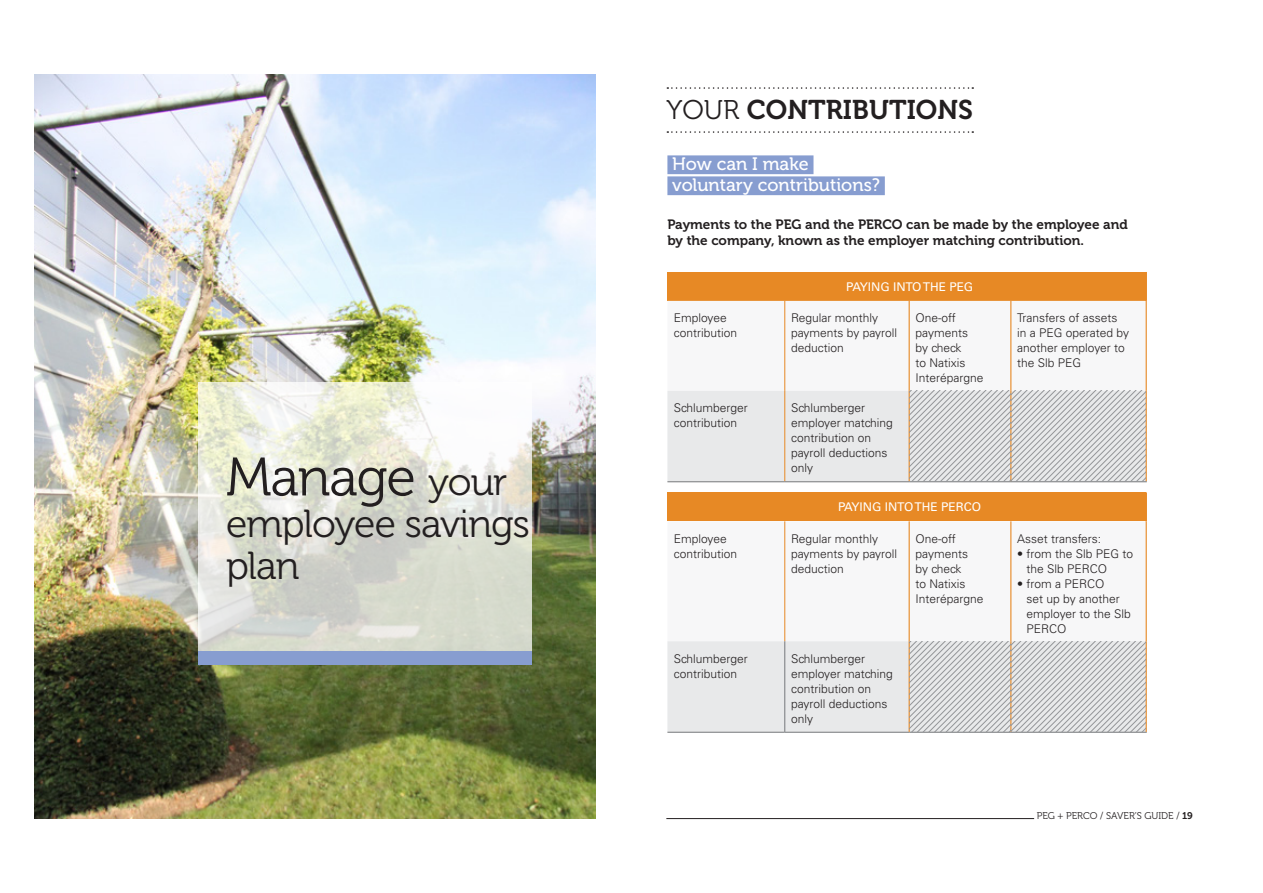
<style>
.page{position:relative;width:1263px;height:893px;background:#fff}
.page>*{position:absolute;margin:0;border:0;box-sizing:border-box;transform-origin:0 0}
.t1{font:54px "Museo 300";letter-spacing:-.025em;color:#231f20}
.t2{font:39px/42px "Museo 300";letter-spacing:-.025em;color:#231f20}
.T2{font:27px "Museo 700";color:#231f20}
.T3_-_chapitre_1{font:18px/21px "Museo 500";color:#fff}
.t3{font:13.5px/16.2px "Museo 700";color:#231f20}
.t4{font:300 12px/15px "Univers LT Std";color:#231f20}
.t5{font:12px "Univers LT Std";color:#fff}
.t6{font:9.75px "Museo 300";color:#231f20}
.s1{font-size:39px}
.s2{font-family:"Museo 300"}
.s3{font-family:"Museo 700"}
</style>
<div class="page">
<hr style="left:666px;top:818px;width:368px;height:1px;background:#231f20">
<img style="left:34px;top:74px;width:562px;height:745px">
<svg style="left:198px;top:383px;width:334px;height:269px"></svg>
<div style="left:198px;top:652px;width:334px;height:13px;background:#879dd0"></div>
<svg style="left:667px;top:87px;width:306px;height:2px"></svg>
<svg style="left:667px;top:131px;width:306px;height:2px"></svg>
<div style="left:667px;top:155px;width:146px;height:19px;background:#879dd0"></div>
<div style="left:667px;top:176px;width:218px;height:19px;background:#879dd0"></div>
<div style="left:667px;top:272px;width:479px;height:29px;background:#e78925"></div>
<hr style="left:1145px;top:272px;width:2px;height:29px;background:#e78925">
<hr style="left:1146px;top:301px;width:1px;height:90px;background:#e78925">
<hr style="left:1146px;top:391px;width:1px;height:90px;background:#e78925">
<hr style="left:1011px;top:481px;width:136px;height:1px;background:#76787b">
<svg style="left:667px;top:301px;width:479px;height:181px"></svg>
<div style="left:667px;top:492px;width:479px;height:29px;background:#e78925"></div>
<svg style="left:785px;top:521px;width:361px;height:120px"></svg>
<hr style="left:1145px;top:492px;width:2px;height:29px;background:#e78925">
<hr style="left:784px;top:521px;width:1px;height:120px;background:#e78925">
<hr style="left:785px;top:732px;width:124px;height:1px;background:#76787b">
<hr style="left:909px;top:732px;width:102px;height:1px;background:#76787b">
<hr style="left:1011px;top:732px;width:136px;height:1px;background:#76787b">
<hr style="left:909px;top:521px;width:1px;height:120px;background:#e78925">
<hr style="left:1010px;top:521px;width:1px;height:120px;background:#e78925">
<hr style="left:1146px;top:521px;width:1px;height:120px;background:#e78925">
<hr style="left:1146px;top:641px;width:1px;height:91px;background:#e78925">
<hr style="left:667px;top:732px;width:118px;height:1px;background:#76787b">
<svg style="left:667px;top:641px;width:479px;height:91px;background:#ddddde"></svg>
<p class="t1" style="left:226px;top:448px;width:283px">Manage <span class="s1">your</span></p>
<p class="t2" style="left:226px;top:504px;width:305px">employee savings plan</p>
<p class="T2" style="left:666px;top:94px;width:308px"><span class="s2">YOUR</span> CONTRIBUTIONS</p>
<p class="T3_-_chapitre_1" style="left:672px;top:154px;width:209px">How can I make voluntary contributions?</p>
<p class="t3" style="left:667px;top:216px;width:462px">Payments to the PEG and the PERCO can be made by the employee and by the company, known as the employer matching contribution.</p>
<p class="t5" style="left:846px;top:279px;width:128px">PAYING INTO THE PEG</p>
<p class="t4" style="left:674px;top:311px;width:65px">Employee contribution</p>
<p class="t4" style="left:791px;top:311px;width:107px">Regular monthly payments by payroll deduction</p>
<p class="t4" style="left:915px;top:311px;width:70px">One-off payments<br>by check<br>to Natixis<br>Interépargne</p>
<p class="t4" style="left:1017px;top:311px;width:113px">Transfers of assets in a PEG operated by another employer to the Slb PEG</p>
<p class="t4" style="left:674px;top:401px;width:76px">Schlumberger</p>
<p class="t4" style="left:674px;top:416px;width:65px">contribution</p>
<p class="t4" style="left:791px;top:401px;width:103px">Schlumberger employer matching contribution on payroll deductions only</p>
<p class="t5" style="left:838px;top:500px;width:145px">PAYING INTO THE PERCO</p>
<p class="t4" style="left:674px;top:531px;width:65px">Employee contribution</p>
<p class="t4" style="left:791px;top:531px;width:107px">Regular monthly payments by payroll deduction</p>
<p class="t4" style="left:915px;top:531px;width:70px">One-off payments<br>by check<br>to Natixis<br>Interépargne</p>
<p class="t4" style="left:1017px;top:531px;width:86px">Asset transfers:</p>
<p class="t4" style="left:1026px;top:546px;width:108px;text-indent:-9px">• from the Slb PEG to the Slb PERCO</p>
<p class="t4" style="left:1026px;top:576px;width:106px;text-indent:-9px">• from a PERCO<br>set up by another employer to the Slb<br>PERCO</p>
<p class="t4" style="left:674px;top:651px;width:76px">Schlumberger</p>
<p class="t4" style="left:674px;top:666px;width:65px">contribution</p>
<p class="t4" style="left:791px;top:651px;width:103px">Schlumberger employer matching contribution on payroll deductions only</p>
<p class="t6" style="left:1037px;top:810px;width:158px">PEG + PERCO / SAVER’S GUIDE / <span class="s3">19</span></p>
</div>
